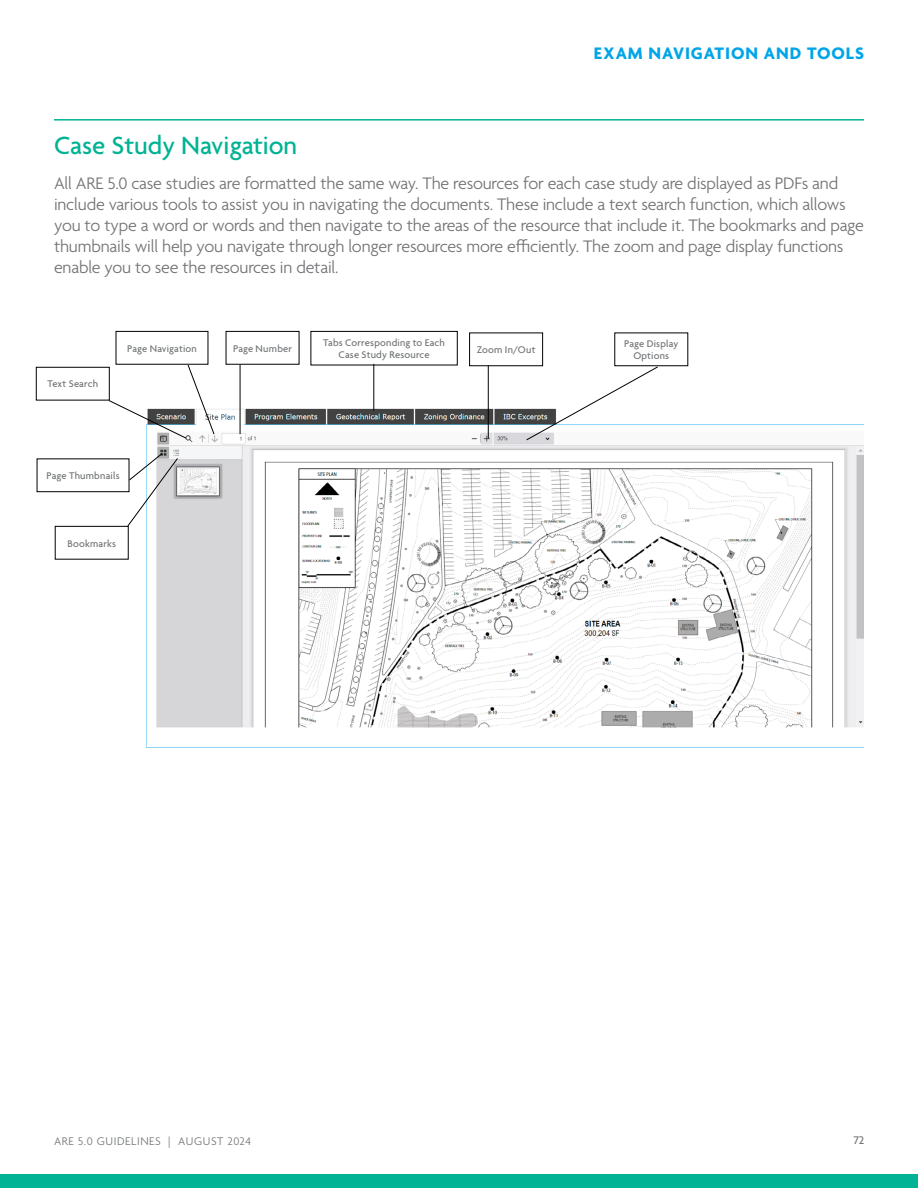
<style>
.page{position:relative;width:918px;height:1188px;background:#fff}
.page>*{position:absolute;margin:0;border:0;box-sizing:border-box;transform-origin:0 0}
.H2-Rule{font:500 27px "Agenda";color:#00b394}
.P1_Body{font:300 18px/21px "Agenda";letter-spacing:-.01em;color:#717275}
.t1{font:700 18px "Agenda";letter-spacing:.05em;color:#00a5e7}
.t2{font:300 12px "Agenda";letter-spacing:.05em;color:#717476}
.t3{font:500 12px "Agenda";color:#717476}
.t4{font:500 10.5px/12.6px "Agenda";letter-spacing:.02em;color:#717476;text-align:center}
</style>
<div class="page">
<div style="left:0;top:1174px;width:918px;height:14px;background:#00b394"></div>
<img style="left:146px;top:407px;width:718px;height:341px">
<hr style="left:54px;top:119px;width:810px;height:2px;background:#00b394">
<div style="left:36px;top:367px;width:74px;height:34px;border:1px solid #000"></div>
<div style="left:55px;top:526px;width:74px;height:34px;border:1px solid #000"></div>
<div style="left:116px;top:331px;width:92px;height:34px;border:1px solid #000"></div>
<div style="left:37px;top:458px;width:92px;height:34px;border:1px solid #000"></div>
<div style="left:226px;top:331px;width:73px;height:34px;border:1px solid #000"></div>
<div style="left:310px;top:331px;width:148px;height:34px;border:1px solid #000"></div>
<div style="left:469px;top:333px;width:74px;height:33px;border:1px solid #000"></div>
<svg style="left:526px;top:366px;width:133px;height:75px"></svg>
<hr style="left:488px;top:365px;width:1px;height:73px;background:#000">
<hr style="left:373px;top:364px;width:1px;height:46px;background:#000">
<hr style="left:240px;top:365px;width:1px;height:69px;background:#000">
<svg style="left:108px;top:364px;width:107px;height:75px"></svg>
<svg style="left:127px;top:453px;width:52px;height:74px"></svg>
<p class="t1" style="left:594px;top:44px;width:272px">EXAM NAVIGATION AND TOOLS</p>
<h2 class="H2-Rule" style="left:54px;top:131px;width:245px">Case Study Navigation</h2>
<p class="P1_Body" style="left:54px;top:174px;width:811px">All ARE 5.0 case studies are formatted the same way. The resources for each case study are displayed as PDFs and include various tools to assist you in navigating the documents. These include a text search function, which allows you to type a word or words and then navigate to the areas of the resource that include it. The bookmarks and page thumbnails will help you navigate through longer resources more efficiently. The zoom and page display functions enable you to see the resources in detail.</p>
<p class="t4" style="left:48px;top:378px;width:52px">Text Search</p>
<p class="t4" style="left:127px;top:343px;width:71px">Page Navigation</p>
<p class="t4" style="left:46px;top:470px;width:75px">Page Thumbnails</p>
<p class="t4" style="left:67px;top:538px;width:50px">Bookmarks</p>
<p class="t4" style="left:233px;top:343px;width:60px">Page Number</p>
<p class="t4" style="left:323px;top:337px;width:123px">Tabs Corresponding to Each<br>Case Study Resource</p>
<p class="t4" style="left:477px;top:344px;width:60px">Zoom In/Out</p>
<p class="t4" style="left:624px;top:338px;width:56px">Page Display<br>Options</p>
<p class="t2" style="left:54px;top:1134px;width:199px">ARE 5.0 GUIDELINES | AUGUST 2024</p>
<p class="t3" style="left:854px;top:1133px;width:12px">72</p>
</div>
